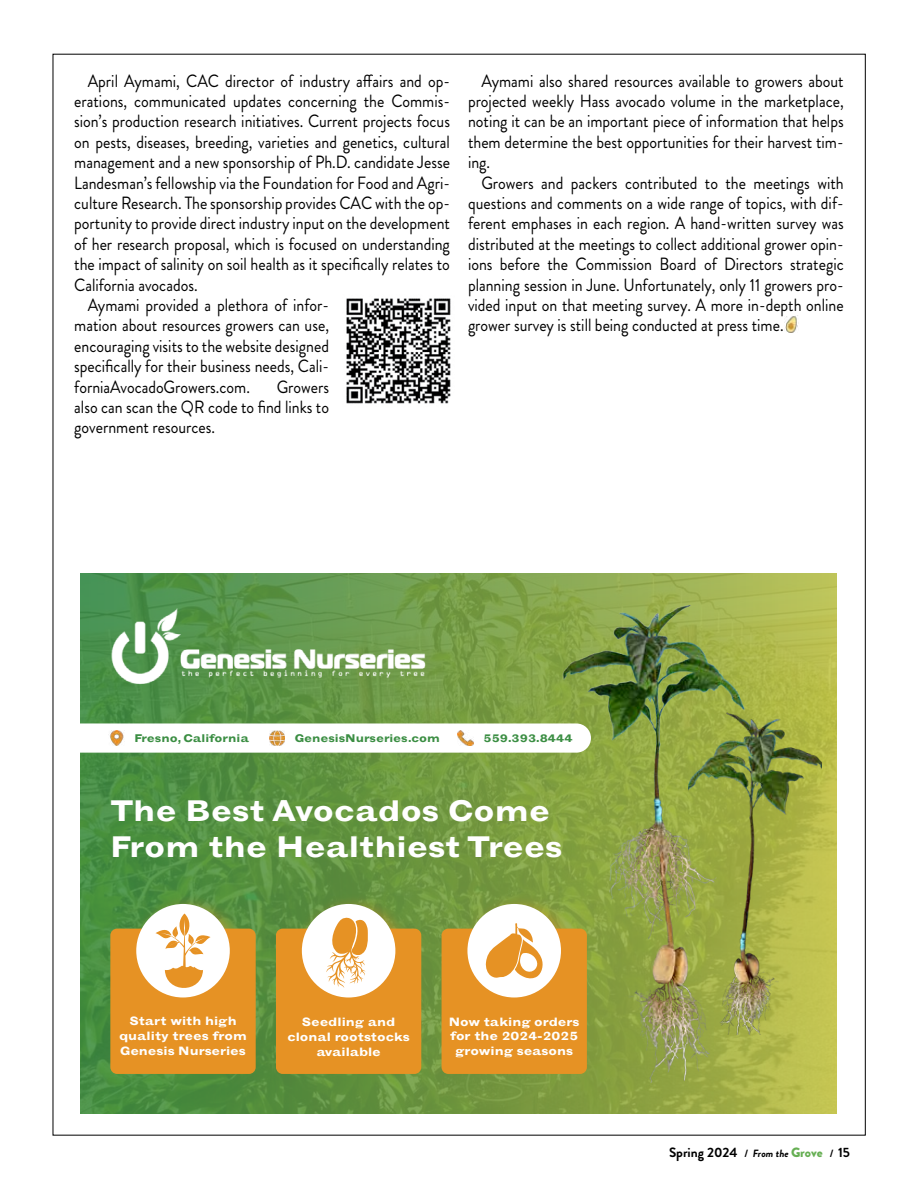
<style>
.page{position:relative;width:918px;height:1188px;background:#fff}
.page>*{position:absolute;margin:0;border:0;box-sizing:border-box;transform-origin:0 0}
.t1{font:700 expanded 30px/36px "Grotesque MT Std";color:#fff}
.t2{font:17.7px/20.4px "Brandon Grotesque";color:#000;text-align:justify;scale:.9 1}
.t3{font:700 13.5px "Brandon Grotesque";color:#000}
.t4{font:700 expanded 12.15px/14.5px "Grotesque MT Std";color:#fff;text-align:center}
.t5{font:700 expanded 11.25px "Grotesque MT Std";color:#3b8e43}
.s1{font-size:10.5px}
.s2{font-style:italic;font-size:10.5px}
.s3{font-weight:900;color:#66af53}
</style>
<div class="page">
<img style="left:784px;top:316px;width:14px;height:17px">
<img style="left:80px;top:574px;width:756px;height:540px">
<img style="left:109px;top:609px;width:318px;height:78px">
<div style="left:110px;top:929px;width:146px;height:145px;background:#e69224;border-radius:7px"></div>
<div style="left:127px;top:893px;width:123px;height:123px;background:#e69224;opacity:.6"></div>
<div style="left:136px;top:904px;width:94px;height:94px;background:#fff;border-radius:50%"></div>
<svg style="left:155px;top:914px;width:56px;height:80px"></svg>
<div style="left:276px;top:929px;width:145px;height:145px;background:#e69224;border-radius:7px"></div>
<div style="left:293px;top:893px;width:123px;height:123px;background:#e69224;opacity:.59"></div>
<div style="left:302px;top:904px;width:93px;height:94px;background:#fff;border-radius:50%"></div>
<div style="left:442px;top:929px;width:145px;height:145px;background:#e69224;border-radius:7px"></div>
<div style="left:458px;top:893px;width:123px;height:123px;background:#e69224;opacity:.6"></div>
<div style="left:467px;top:904px;width:94px;height:94px;background:#fff;border-radius:50%"></div>
<svg style="left:485px;top:923px;width:58px;height:56px"></svg>
<svg style="left:80px;top:723px;width:481px;height:30px"></svg>
<img style="left:109px;top:730px;width:15px;height:16px">
<img style="left:458px;top:730px;width:15px;height:16px">
<img style="left:269px;top:730px;width:16px;height:16px">
<img style="left:561px;top:605px;width:185px;height:477px">
<img style="left:688px;top:706px;width:134px;height:329px">
<svg style="left:326px;top:917px;width:42px;height:71px"></svg>
<img style="left:346px;top:298px;width:105px;height:106px">
<p class="t2" style="left:88px;top:71px;width:404px">April Aymami, CAC director of industry affairs and op-</p>
<p class="t2" style="left:74px;top:91px;width:419px">erations, communicated updates concerning the Commis-</p>
<p class="t2" style="left:74px;top:111px;width:419px">sion’s production research initiatives. Current projects focus</p>
<p class="t2" style="left:74px;top:132px;width:419px">on pests, diseases, breeding, varieties and genetics, cultural</p>
<p class="t2" style="left:74px;top:152px;width:419px">management and a new sponsorship of Ph.D. candidate Jesse</p>
<p class="t2" style="left:74px;top:173px;width:419px">Landesman’s fellowship via the Foundation for Food and Agri-</p>
<p class="t2" style="left:74px;top:193px;width:419px">culture Research. The sponsorship provides CAC with the op-</p>
<p class="t2" style="left:74px;top:213px;width:419px">portunity to provide direct industry input on the development</p>
<p class="t2" style="left:74px;top:234px;width:419px">of her research proposal, which is focused on understanding</p>
<p class="t2" style="left:74px;top:254px;width:419px">the impact of salinity on soil health as it specifically relates to</p>
<p class="t2" style="left:74px;top:275px;width:139px">California avocados.</p>
<p class="t2" style="left:88px;top:295px;width:270px">Aymami provided a plethora of infor-</p>
<p class="t2" style="left:74px;top:315px;width:285px">mation about resources growers can use,</p>
<p class="t2" style="left:74px;top:336px;width:285px">encouraging visits to the website designed</p>
<p class="t2" style="left:74px;top:356px;width:285px">specifically for their business needs, Cali-</p>
<p class="t2" style="left:74px;top:377px;width:197px">forniaAvocadoGrowers.com.</p>
<p class="t2" style="left:74px;top:377px;width:285px;text-indent:202px">Growers also can scan the QR code to find links to government resources.</p>
<p class="t2" style="left:468px;top:71px;width:419px;text-indent:14px">Aymami also shared resources available to growers about projected weekly Hass avocado volume in the marketplace, noting it can be an important piece of information that helps them determine the best opportunities for their harvest tim&shy;ing.</p>
<p class="t2" style="left:468px;top:173px;width:419px;text-indent:13px">Growers and packers contributed to the meetings with questions and comments on a wide range of topics, with dif&shy;ferent emphases in each region. A hand-written survey was distributed at the meetings to collect additional grower opin&shy;ions before the Commission Board of Directors strategic planning session in June. Unfortunately, only 11 growers pro&shy;vided input on that meeting survey. A more in-depth online grower survey is still being conducted at press time.</p>
<p class="t5" style="left:134px;top:731px;width:116px">Fresno, California</p>
<p class="t5" style="left:295px;top:731px;width:147px">GenesisNurseries.com</p>
<p class="t5" style="left:483px;top:731px;width:91px">559.393.8444</p>
<h1 class="t1" style="left:110px;top:792px;width:453px">The Best Avocados Come<br>From the Healthiest Trees</h1>
<p class="t4" style="left:119px;top:1014px;width:129px">Start with high quality trees from<br>Genesis Nurseries</p>
<p class="t4" style="left:287px;top:1015px;width:124px">Seedling and clonal rootstocks available</p>
<p class="t4" style="left:449px;top:1014px;width:132px">Now taking orders for the 2024-2025 growing seasons</p>
<p class="t3" style="left:669px;top:1143px;width:182px">Spring 2024 <span class="s1">/</span> <span class="s2">From the</span> <span class="s3">Grove</span> <span class="s1">/</span> 15</p>
</div>
